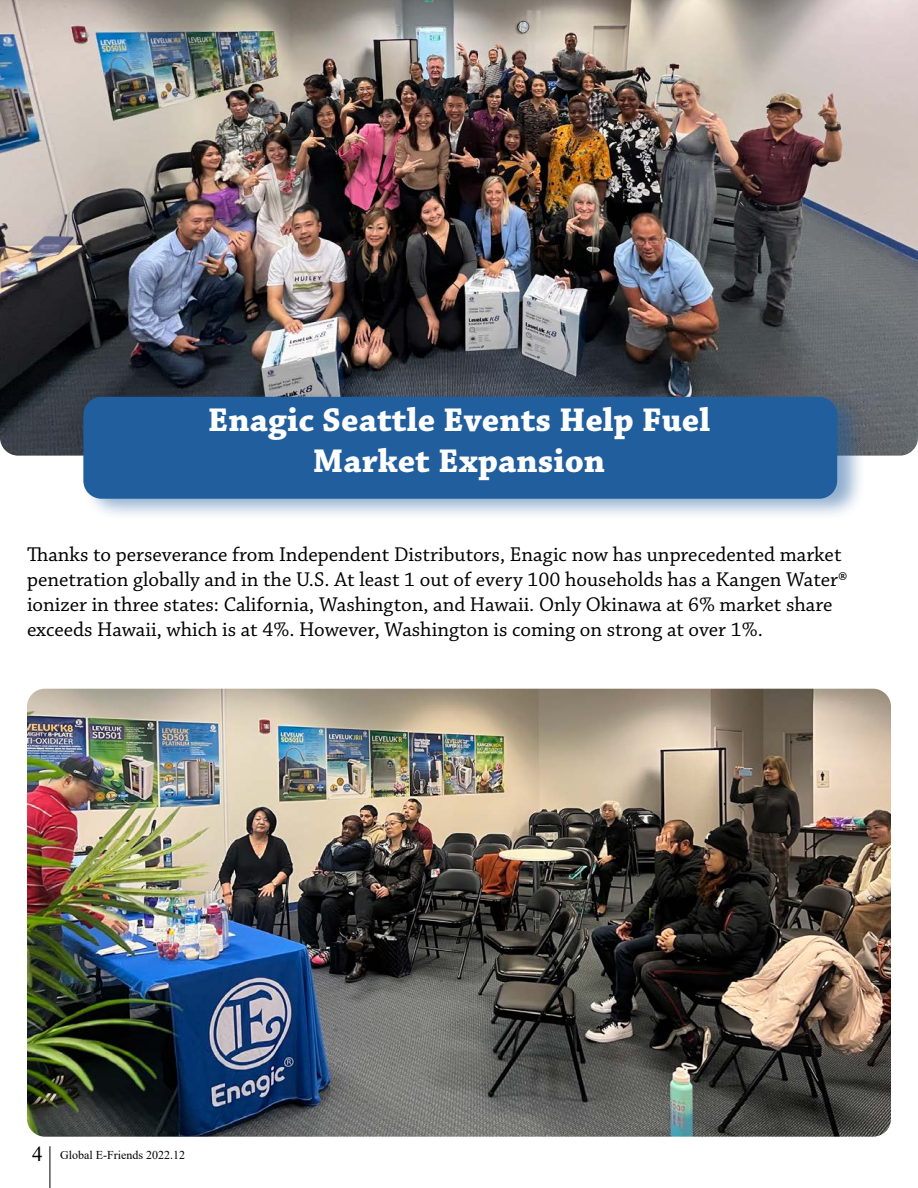
<style>
.page{position:relative;width:918px;height:1188px;background:#fff}
.page>*{position:absolute;margin:0;border:0;box-sizing:border-box;transform-origin:0 0}
.t1{font:34.5px/41.4px "Chaparral Pro Bold Capt";color:#fff;text-align:center}
.t2{font:21px/25.2px "Chaparral Pro";color:#000}
.t3{font:12px "Times New Roman";color:#000}
.s1{font-size:21px}
</style>
<div class="page">
<hr style="left:49px;top:1146px;width:1px;height:42px;background:#000">
<img style="left:0;top:0;width:918px;height:456px">
<img style="left:27px;top:689px;width:864px;height:448px">
<div style="left:82px;top:388px;width:784px;height:133px;background:#215e9e;opacity:.5"></div>
<div style="left:83px;top:397px;width:754px;height:102px;background:#215e9e;border-radius:18px"></div>
<h1 class="t1" style="left:208px;top:400px;width:504px">Enagic Seattle Events Help Fuel<br>Market Expansion</h1>
<p class="t2" style="left:27px;top:542px;width:822px">Thanks to perseverance from Independent Distributors, Enagic now has unprecedented market penetration globally and in the U.S. At least 1 out of every 100 households has a Kangen Water® ionizer in three states: California, Washington, and Hawaii. Only Okinawa at 6% market share exceeds Hawaii, which is at 4%. However, Washington is coming on strong at over 1%.</p>
<p class="t3" style="left:32px;top:1146px;width:155px"><span class="s1">4</span> Global E-Friends 2022.12</p>
</div>
